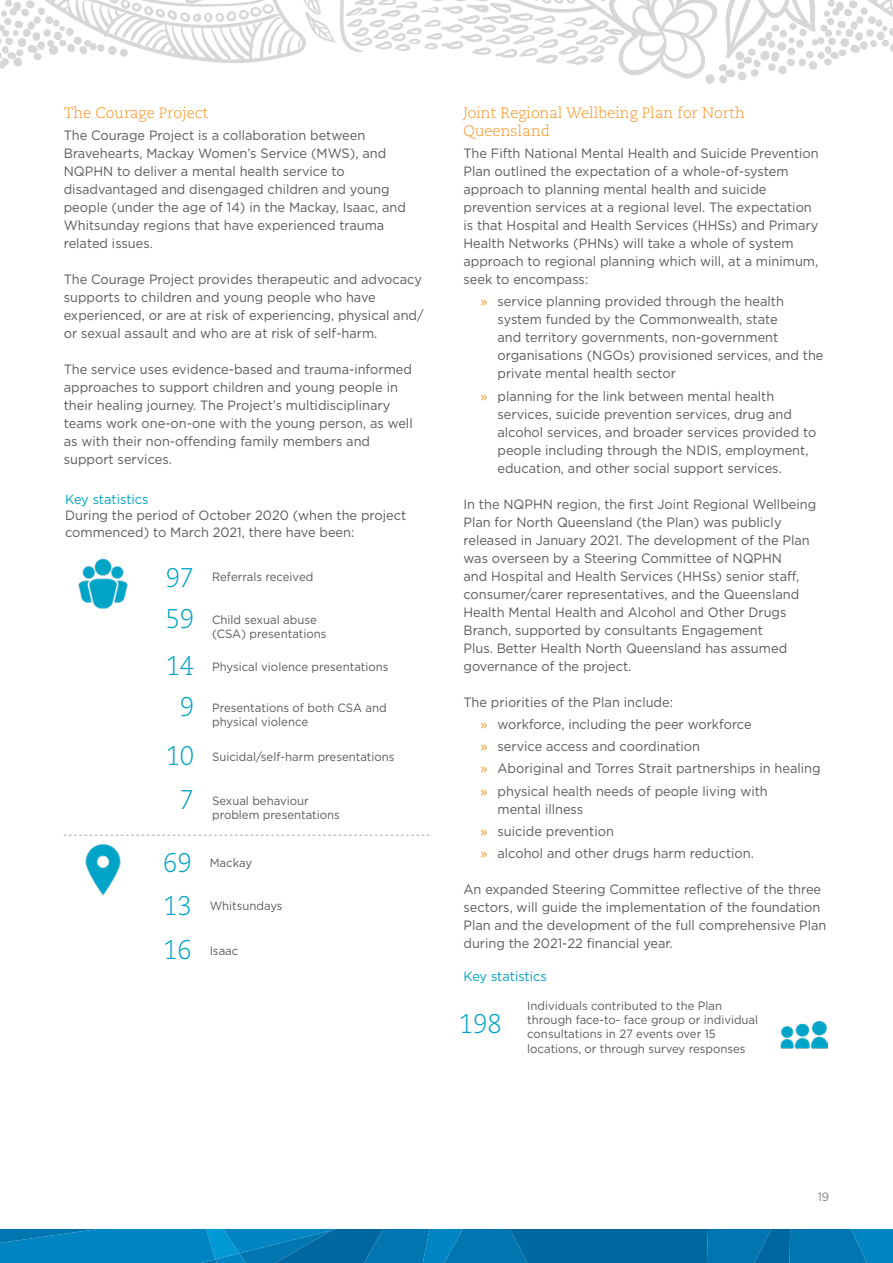
<style>
.page{position:relative;width:893px;height:1263px;background:#fff}
.page>*{position:absolute;margin:0;border:0;box-sizing:border-box;transform-origin:0 0}
.t1{font:300 27px "Caecilia LT Std";color:#00a2c5;scale:.95 1}
.t2{font:300 15px/18px "Caecilia LT Std";color:#f7921e}
.t3{font:13.5px/18px "Gotham";color:#58595b;scale:.95 1}
.t4{font:13.5px "Gotham";color:#00a2c5;scale:.95 1}
.t5{font:12px/14.4px "Gotham";color:#58595b;scale:.95 1}
.t6{font:12px "Gotham";color:#808285;scale:.95 1}
.s1{color:#f7921e}
</style>
<div class="page">
<svg style="left:0;top:1229px;width:893px;height:34px;background:#0077b2"></svg>
<svg style="left:0;top:0;width:893px;height:84px"></svg>
<img style="left:78px;top:558px;width:50px;height:51px">
<svg style="left:64px;top:835px;width:365px;height:1px"></svg>
<img style="left:85px;top:844px;width:36px;height:51px">
<img style="left:781px;top:1020px;width:46px;height:29px">
<p class="t2" style="left:64px;top:104px;width:146px">The Courage Project</p>
<p class="t3" style="left:64px;top:126px;width:362px">The Courage Project is a collaboration between Bravehearts, Mackay Women’s Service (MWS), and NQPHN to deliver a mental health service to disadvantaged and disengaged children and young people (under the age of 14) in the Mackay, Isaac, and Whitsunday regions that have experienced trauma related issues.</p>
<p class="t3" style="left:64px;top:270px;width:380px">The Courage Project provides therapeutic and advocacy supports to children and young people who have experienced, or are at risk of experiencing, physical and/ or sexual assault and who are at risk of self-harm.</p>
<p class="t3" style="left:64px;top:360px;width:369px">The service uses evidence-based and trauma-informed approaches to support children and young people in their healing journey. The Project’s multidisciplinary teams work one-on-one with the young person, as well as with their non-offending family members and support services.</p>
<p class="t4" style="left:65px;top:491px;width:89px">Key statistics</p>
<p class="t3" style="left:65px;top:507px;width:361px;line-height:16.2px">During the period of October 2020 (when the project commenced) to March 2021, there have been:</p>
<h1 class="t1" style="left:166px;top:562px;width:32px">97</h1>
<p class="t5" style="left:212px;top:569px;width:108px">Referrals received</p>
<h1 class="t1" style="left:166px;top:603px;width:32px">59</h1>
<p class="t5" style="left:212px;top:612px;width:122px">Child sexual abuse (CSA) presentations</p>
<h1 class="t1" style="left:166px;top:650px;width:32px">14</h1>
<p class="t5" style="left:212px;top:659px;width:187px">Physical violence presentations</p>
<h1 class="t1" style="left:180px;top:692px;width:17px">9</h1>
<p class="t5" style="left:212px;top:700px;width:185px">Presentations of both CSA and physical violence</p>
<h1 class="t1" style="left:166px;top:740px;width:32px">10</h1>
<p class="t5" style="left:212px;top:749px;width:194px">Suicidal/self-harm presentations</p>
<h1 class="t1" style="left:180px;top:784px;width:17px">7</h1>
<p class="t5" style="left:212px;top:793px;width:136px">Sexual behaviour problem presentations</p>
<h1 class="t1" style="left:163px;top:848px;width:32px">69</h1>
<p class="t5" style="left:210px;top:855px;width:46px">Mackay</p>
<h1 class="t1" style="left:163px;top:890px;width:32px">13</h1>
<p class="t5" style="left:210px;top:898px;width:78px">Whitsundays</p>
<h1 class="t1" style="left:163px;top:934px;width:32px">16</h1>
<p class="t5" style="left:210px;top:943px;width:32px">Isaac</p>
<p class="t2" style="left:463px;top:104px;width:283px">Joint Regional Wellbeing Plan for North<br>Queensland</p>
<p class="t3" style="left:463px;top:144px;width:375px">The Fifth National Mental Health and Suicide Prevention Plan outlined the expectation of a whole-of-system approach to planning mental health and suicide prevention services at a regional level. The expectation is that Hospital and Health Services (HHSs) and Primary Health Networks (PHNs) will take a whole of system approach to regional planning which will, at a minimum, seek to encompass:</p>
<p class="t3" style="left:497px;top:292px;width:345px;text-indent:-17px"><span class="s1">»</span> service planning provided through the health system funded by the Commonwealth, state<br>and territory governments, non-government organisations (NGOs) provisioned services, and the private mental health sector</p>
<p class="t3" style="left:497px;top:386px;width:337px;text-indent:-17px"><span class="s1">»</span> planning for the link between mental health services, suicide prevention services, drug and alcohol services, and broader services provided to people including through the NDIS, employment, education, and other social support services.</p>
<p class="t3" style="left:463px;top:494px;width:373px">In the NQPHN region, the first Joint Regional Wellbeing Plan for North Queensland (the Plan) was publicly released in January 2021. The development of the Plan was overseen by a Steering Committee of NQPHN<br>and Hospital and Health Services (HHSs) senior staff, consumer/carer representatives, and the Queensland Health Mental Health and Alcohol and Other Drugs Branch, supported by consultants Engagement<br>Plus. Better Health North Queensland has assumed governance of the project.</p>
<p class="t3" style="left:480px;top:690px;width:360px;line-height:22.2px;text-indent:-17px">The priorities of the Plan include:<br><span class="s1">»</span> workforce, including the peer workforce<br><span class="s1">»</span> service access and coordination<br><span class="s1">»</span> Aboriginal and Torres Strait partnerships in healing <span class="s1">»</span> physical health needs of people living with</p>
<p class="t3" style="left:480px;top:797px;width:289px;line-height:22.2px;text-indent:17px">mental illness<br><span class="s1">»</span> suicide prevention<br><span class="s1">»</span> alcohol and other drugs harm reduction.</p>
<p class="t3" style="left:463px;top:880px;width:384px">An expanded Steering Committee reflective of the three sectors, will guide the implementation of the foundation Plan and the development of the full comprehensive Plan during the 2021-22 financial year.</p>
<p class="t4" style="left:463px;top:967px;width:89px">Key statistics</p>
<h1 class="t1" style="left:459px;top:1009px;width:47px">198</h1>
<p class="t5" style="left:527px;top:998px;width:245px">Individuals contributed to the Plan through face-to- face group or individual consultations in 27 events over 15 locations, or through survey responses</p>
<p class="t6" style="left:818px;top:1188px;width:14px">19</p>
</div>
